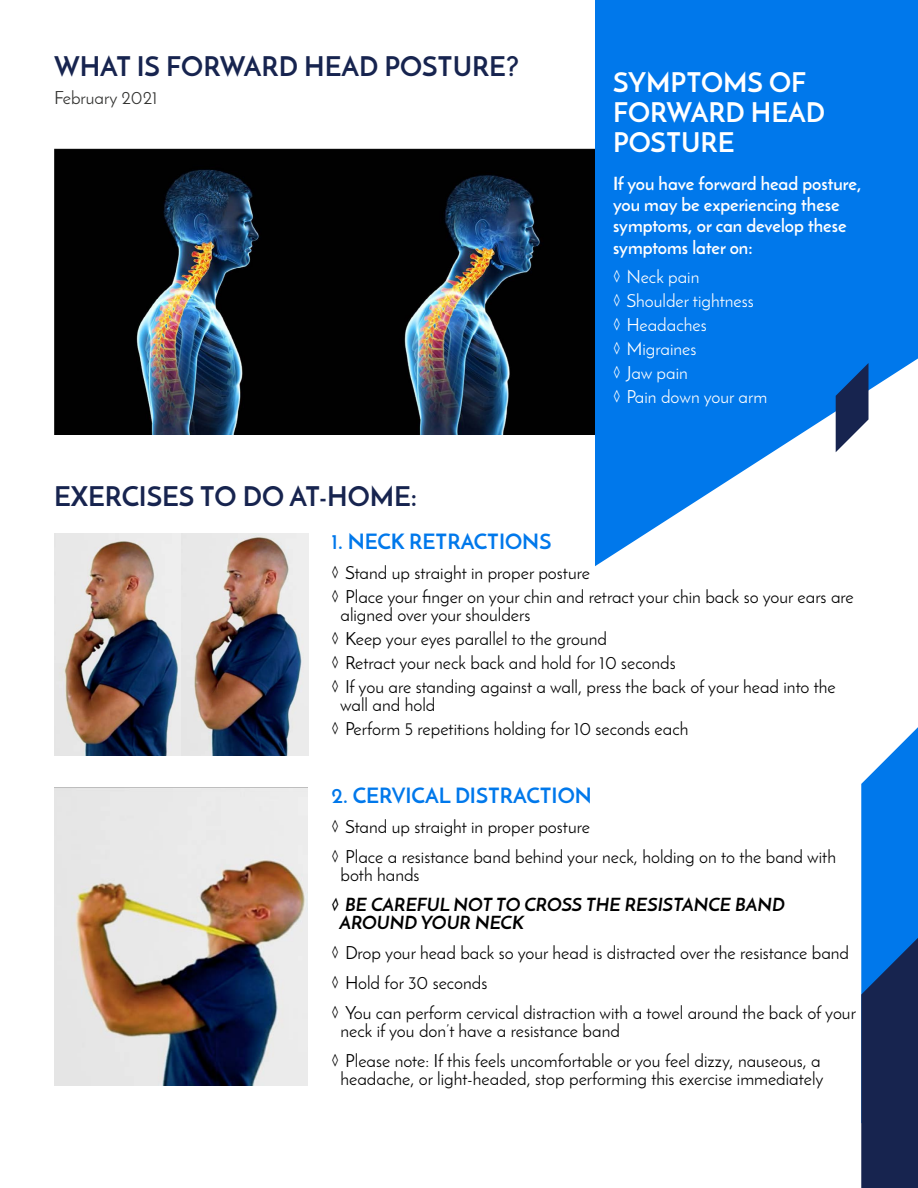
<style>
.page{position:relative;width:918px;height:1188px;background:#fff}
.page>*{position:absolute;margin:0;border:0;box-sizing:border-box;transform-origin:0 0}
.t1{font:700 27px "Josefin Sans";color:#17244f}
.t2{font:700 27px/30px "Josefin Sans";color:#fff}
.t3{font:700 21px "Josefin Sans";color:#0078eb}
.t4{font:18px/24px "Josefin Sans";color:#000}
.t5{font:700 18px/21.5px "Josefin Sans";color:#fff}
.t6{font:18px/24px "Josefin Sans";color:#fff}
.t7{font:italic 700 18px/18px "Josefin Sans";color:#000}
.t8{font:18px "Josefin Sans";color:#30302e}
</style>
<div class="page">
<img style="left:54px;top:149px;width:541px;height:286px">
<svg style="left:595px;top:0;width:323px;height:566px;fill:#0078eb"></svg>
<img style="left:54px;top:788px;width:254px;height:298px">
<img style="left:54px;top:533px;width:127px;height:222px">
<img style="left:181px;top:533px;width:127px;height:222px">
<svg style="left:861px;top:727px;width:57px;height:461px;background:#1d5aa2"></svg>
<svg style="left:836px;top:363px;width:33px;height:89px"></svg>
<h1 class="t1" style="left:54px;top:49px;width:466px">WHAT IS FORWARD HEAD POSTURE?</h1>
<p class="t8" style="left:54px;top:87px;width:105px">February 2021</p>
<h1 class="t2" style="left:613px;top:68px;width:214px">SYMPTOMS OF<br>FORWARD HEAD<br>POSTURE</h1>
<p class="t5" style="left:613px;top:173px;width:250px">If you have forward head posture, you may be experiencing these symptoms, or can develop these symptoms later on:</p>
<p class="t6" style="left:613px;top:264px;width:156px">◊ Neck pain<br>◊ Shoulder tightness<br>◊ Headaches<br>◊ Migraines<br>◊ Jaw pain<br>◊ Pain down your arm</p>
<h1 class="t1" style="left:54px;top:480px;width:365px">EXERCISES TO DO AT-HOME:</h1>
<p class="t3" style="left:332px;top:528px;width:221px">1. NECK RETRACTIONS</p>
<p class="t4" style="left:332px;top:561px;width:524px">◊ Stand up straight in proper posture<br>◊ Place your finger on your chin and retract your chin back so your ears are</p>
<p class="t4" style="left:332px;top:603px;width:506px;text-indent:9px">aligned over your shoulders<br>◊ Keep your eyes parallel to the ground<br>◊ Retract your neck back and hold for 10 seconds<br>◊ If you are standing against a wall, press the back of your head into the</p>
<p class="t4" style="left:332px;top:693px;width:358px;text-indent:8px">wall and hold<br>◊ Perform 5 repetitions holding for 10 seconds each</p>
<p class="t3" style="left:332px;top:783px;width:262px">2. CERVICAL DISTRACTION</p>
<p class="t4" style="left:332px;top:812px;width:506px;line-height:30px">◊ Stand up straight in proper posture<br>◊ Place a resistance band behind your neck, holding on to the band with</p>
<p class="t4" style="left:340px;top:863px;width:81px">both hands</p>
<p class="t7" style="left:339px;top:896px;width:447px;text-indent:-8px">◊ BE CAREFUL NOT TO CROSS THE RESISTANCE BAND<br>AROUND YOUR NECK</p>
<p class="t4" style="left:332px;top:938px;width:526px;line-height:30px">◊ Drop your head back so your head is distracted over the resistance band ◊ Hold for 30 seconds<br>◊ You can perform cervical distraction with a towel around the back of your</p>
<p class="t4" style="left:332px;top:1016px;width:491px;line-height:30px;text-indent:9px">neck if you don’t have a resistance band<br>◊ Please note: If this feels uncomfortable or you feel dizzy, nauseous, a</p>
<p class="t4" style="left:340px;top:1067px;width:485px">headache, or light-headed, stop performing this exercise immediately</p>
</div>
